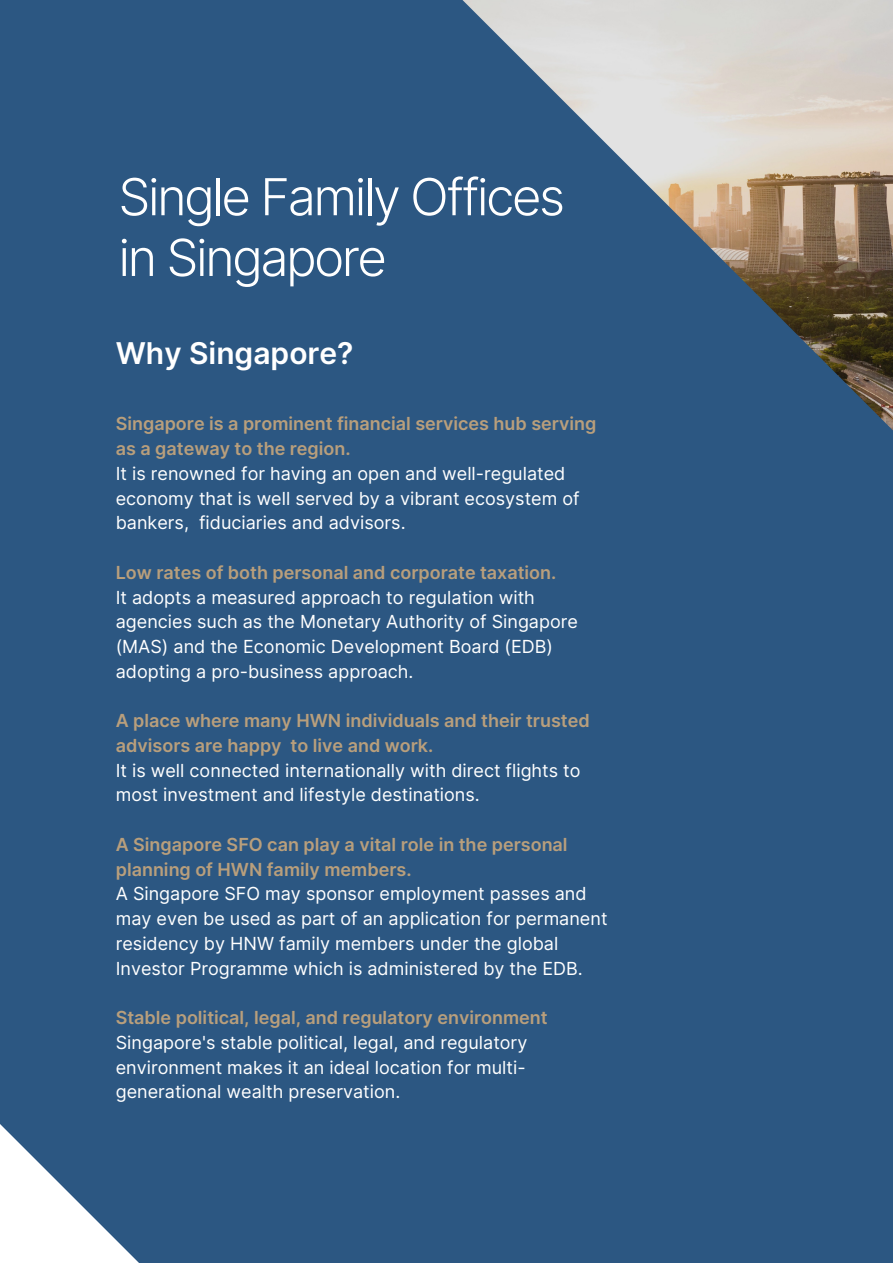
<style>
.page{position:relative;width:893px;height:1264px;background:#fff}
.page>*{position:absolute;margin:0;border:0;box-sizing:border-box;transform-origin:0 0}
.t1{font:300 51px "Inter";letter-spacing:-.05em;color:#fff}
.t2{font:600 30px "Inter";color:#fff}
.t3{font:18px/24.8px "Inter";color:#fff}
.t4{font:600 18px/24.8px "Inter";color:#b99f7c}
</style>
<div class="page">
<div style="left:0;top:0;width:892px;height:1262px;background:#2c5782"></div>
<svg style="left:0;top:1124px;width:138px;height:138px"></svg>
<img style="left:462px;top:0;width:430px;height:429px">
<p class="t1" style="left:118px;top:166px;width:448px">Single Family Offices</p>
<p class="t1" style="left:118px;top:226px;width:270px">in Singapore</p>
<p class="t2" style="left:116px;top:335px;width:239px">Why Singapore?</p>
<p class="t4" style="left:116px;top:411px;width:482px">Singapore is a prominent financial services hub serving as a gateway to the region.</p>
<p class="t3" style="left:116px;top:461px;width:465px">It is renowned for having an open and well-regulated economy that is well served by a vibrant ecosystem of bankers, fiduciaries and advisors.</p>
<p class="t4" style="left:116px;top:560px;width:442px">Low rates of both personal and corporate taxation.</p>
<p class="t3" style="left:116px;top:584px;width:463px">It adopts a measured approach to regulation with agencies such as the Monetary Authority of Singapore (MAS) and the Economic Development Board (EDB) adopting a pro-business approach.</p>
<p class="t4" style="left:116px;top:708px;width:475px">A place where many HWN individuals and their trusted advisors are happy to live and work.</p>
<p class="t3" style="left:116px;top:757px;width:466px">It is well connected internationally with direct flights to most investment and lifestyle destinations.</p>
<p class="t4" style="left:116px;top:832px;width:453px">A Singapore SFO can play a vital role in the personal planning of HWN family members.</p>
<p class="t3" style="left:116px;top:881px;width:493px">A Singapore SFO may sponsor employment passes and may even be used as part of an application for permanent residency by HNW family members under the global Investor Programme which is administered by the EDB.</p>
<p class="t4" style="left:116px;top:1005px;width:433px">Stable political, legal, and regulatory environment</p>
<p class="t3" style="left:116px;top:1029px;width:413px;text-align:justify">Singapore's stable political, legal, and regulatory environment makes it an ideal location for multi&shy;generational wealth preservation.</p>
</div>
